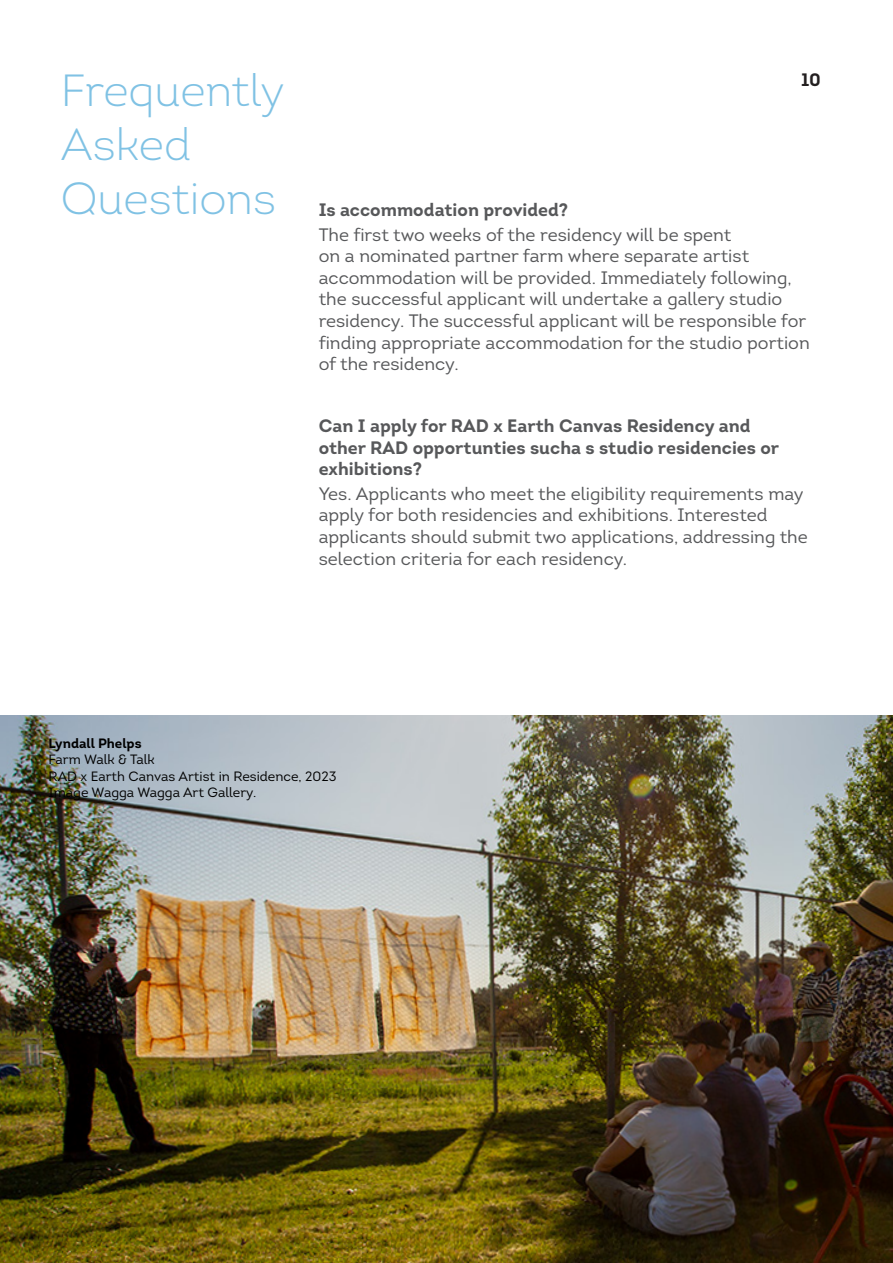
<style>
.page{position:relative;width:893px;height:1263px;background:#fff}
.page>*{position:absolute;margin:0;border:0;box-sizing:border-box;transform-origin:0 0}
.t1{font:300 45px/54px "Intro";color:#80c2e4}
.t2{font:18px/21.6px "Intro";color:#57585a}
.t3{font:700 18px/21.6px "Intro";color:#57585a}
.t4{font:700 18px "Intro";color:#231f20}
.t5{font:13.5px/16.2px "Intro";color:#000}
.t6{font:700 13.5px "Intro";color:#000}
</style>
<div class="page">
<img style="left:0;top:716px;width:893px;height:547px">
<p class="t1" style="left:61px;top:63px;width:226px">Frequently<br>Asked<br>Questions</p>
<p class="t4" style="left:801px;top:68px;width:21px">10</p>
<p class="t3" style="left:319px;top:199px;width:251px">Is accommodation provided?</p>
<p class="t2" style="left:319px;top:223px;width:493px">The first two weeks of the residency will be spent<br>on a nominated partner farm where separate artist accommodation will be provided. Immediately following, the successful applicant will undertake a gallery studio residency. The successful applicant will be responsible for finding appropriate accommodation for the studio portion of the residency.</p>
<p class="t3" style="left:319px;top:415px;width:462px">Can I apply for RAD x Earth Canvas Residency and other RAD opportunties sucha s studio residencies or exhibitions?</p>
<p class="t2" style="left:319px;top:483px;width:491px">Yes. Applicants who meet the eligibility requirements may apply for both residencies and exhibitions. Interested applicants should submit two applications, addressing the selection criteria for each residency.</p>
<p class="t6" style="left:49px;top:735px;width:94px">Lyndall Phelps</p>
<p class="t5" style="left:49px;top:751px;width:289px">Farm Walk &amp; Talk<br>RAD x Earth Canvas Artist in Residence, 2023</p>
<p class="t5" style="left:49px;top:784px;width:209px">Image Wagga Wagga Art Gallery.</p>
</div>
